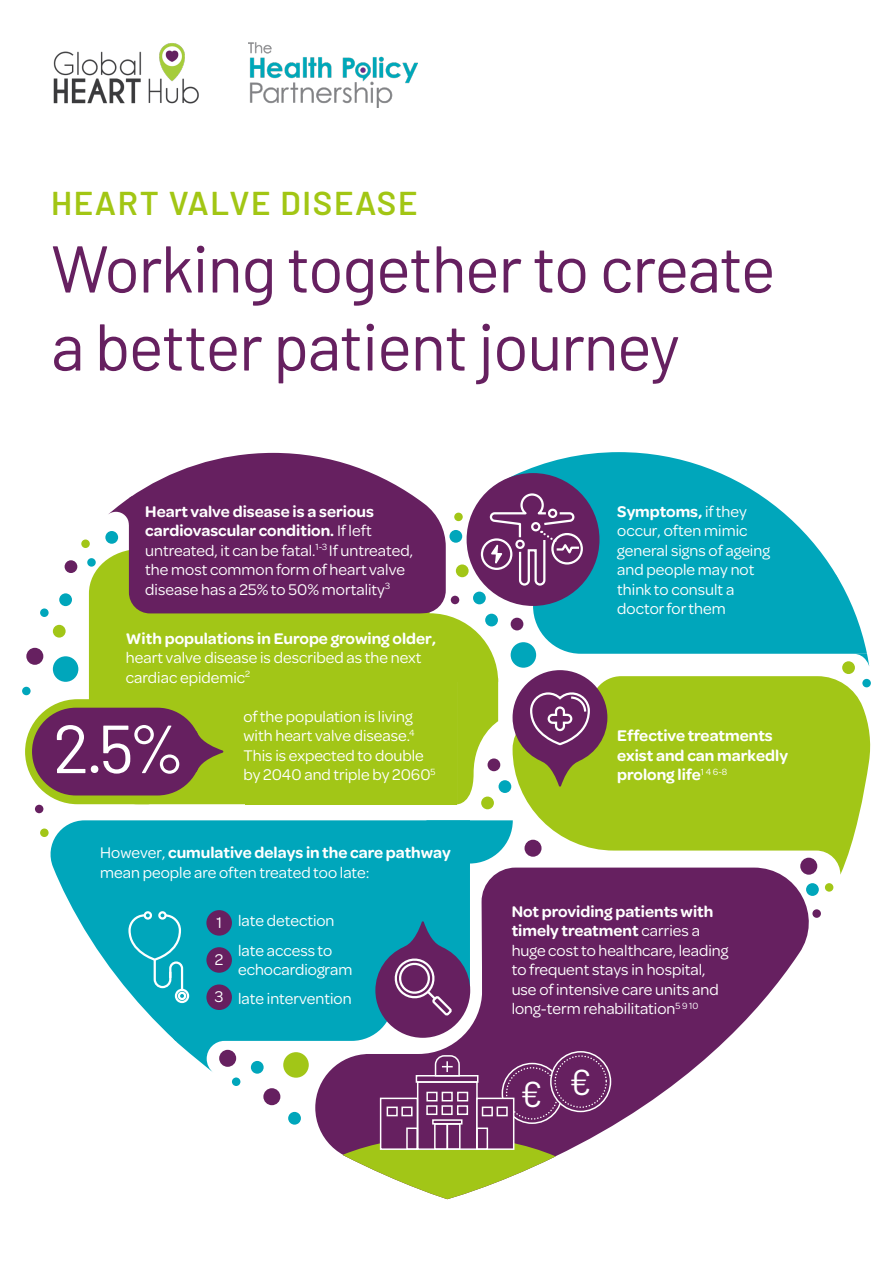
<style>
.page{position:relative;width:893px;height:1263px;background:#fff}
.page>*{position:absolute;margin:0;border:0;box-sizing:border-box;transform-origin:0 0}
.graphic_large_number{font:67.95px "Barlow";color:#fff}
.Purple_Heading{font:66px/78px "Barlow";letter-spacing:-.025em;color:#662060}
.t1{font:36px "Barlow";color:#fff}
.Sub_Heading{font:600 33px "Barlow";letter-spacing:.05em;color:#a2c614}
.graphic_text{font:16.5px/19.5px "Omnes";color:#fff}
.graphic_text-2{font:600 16.5px/19.5px "Omnes";color:#fff}
.s1{font-weight:600}
.s2{font-weight:400}
</style>
<div class="page">
<img style="left:53px;top:43px;width:146px;height:61px">
<svg style="left:520px;top:676px;width:351px;height:199px;background:#b0ce3a"></svg>
<svg style="left:50px;top:820px;width:420px;height:221px;background:#23b2c4"></svg>
<svg style="left:513px;top:453px;width:354px;height:201px;fill:#00a6bb"></svg>
<div style="left:89px;top:549px;width:272px;height:255px;background:#a2c617"></div>
<svg style="left:129px;top:453px;width:317px;height:160px;background:#783a72"></svg>
<svg style="left:108px;top:496px;width:25px;height:29px"></svg>
<svg style="left:426px;top:820px;width:87px;height:43px;background:#1bafc2"></svg>
<svg style="left:361px;top:613px;width:137px;height:191px;background:#aacb2c"></svg>
<svg style="left:25px;top:699px;width:128px;height:105px"></svg>
<svg style="left:481px;top:867px;width:343px;height:289px;fill:#662060"></svg>
<svg style="left:513px;top:670px;width:94px;height:117px;background:#8a6864"></svg>
<div style="left:40px;top:608px;width:9px;height:9px;background:#00a6bb;border-radius:50%"></div>
<div style="left:53px;top:656px;width:25px;height:26px;background:#00a6bb;border-radius:50%"></div>
<div style="left:26px;top:648px;width:17px;height:17px;background:#662060;border-radius:50%"></div>
<div style="left:315px;top:1054px;width:108px;height:107px;background:#662060;border-radius:50%"></div>
<svg style="left:343px;top:1136px;width:213px;height:63px"></svg>
<svg style="left:169px;top:1032px;width:56px;height:40px"></svg>
<div style="left:251px;top:1061px;width:13px;height:13px;background:#00a6bb;border-radius:50%"></div>
<div style="left:283px;top:1052px;width:26px;height:26px;background:#a2c617;border-radius:50%"></div>
<div style="left:219px;top:1050px;width:17px;height:17px;background:#662060;border-radius:50%"></div>
<div style="left:232px;top:1077px;width:8px;height:9px;background:#00a6bb;border-radius:50%"></div>
<div style="left:288px;top:1112px;width:13px;height:13px;background:#00a6bb;border-radius:50%"></div>
<div style="left:263px;top:1088px;width:17px;height:17px;background:#662060;border-radius:50%"></div>
<div style="left:206px;top:910px;width:26px;height:26px;background:#662060;border-radius:50%"></div>
<div style="left:206px;top:947px;width:26px;height:26px;background:#662060;border-radius:50%"></div>
<div style="left:206px;top:984px;width:26px;height:26px;background:#662060;border-radius:50%"></div>
<div style="left:175px;top:989px;width:14px;height:14px;border:2px solid #fff;border-radius:50%"></div>
<div style="left:178px;top:992px;width:8px;height:8px;border:2px solid #fff;border-radius:50%"></div>
<svg style="left:127px;top:913px;width:57px;height:79px;background:#1db0c2"></svg>
<div style="left:144px;top:911px;width:8px;height:9px;border:2px solid #fff;border-radius:50%"></div>
<div style="left:158px;top:911px;width:9px;height:9px;border:2px solid #fff;border-radius:50%"></div>
<div style="left:825px;top:573px;width:13px;height:13px;background:#00a6bb;border-radius:50%"></div>
<div style="left:800px;top:858px;width:17px;height:17px;background:#662060;border-radius:50%"></div>
<div style="left:862px;top:679px;width:9px;height:8px;background:#00a6bb;border-radius:50%"></div>
<div style="left:502px;top:1063px;width:60px;height:60px;background:#662060;border-radius:50%"></div>
<div style="left:502px;top:1063px;width:61px;height:61px;border:2px solid #fff;border-radius:50%"></div>
<div style="left:506px;top:1067px;width:52px;height:53px;border:2px dashed #fff;border-radius:50%"></div>
<div style="left:418px;top:1082px;width:59px;height:67px;background:#662060"></div>
<div style="left:417px;top:1081px;width:61px;height:69px;border:2px solid #fff"></div>
<div style="left:434px;top:1123px;width:14px;height:27px;border:2px solid #fff"></div>
<div style="left:447px;top:1123px;width:14px;height:27px;border:2px solid #fff"></div>
<div style="left:432px;top:1119px;width:30px;height:5px;border:2px solid #fff"></div>
<svg style="left:366px;top:921px;width:146px;height:194px"></svg>
<div style="left:477px;top:1098px;width:37px;height:51px;background:#662060"></div>
<div style="left:476px;top:1097px;width:38px;height:53px;border:2px solid #fff"></div>
<div style="left:476px;top:1127px;width:12px;height:23px;border:2px solid #fff"></div>
<div style="left:482px;top:1106px;width:11px;height:10px;border:2px solid #fff"></div>
<div style="left:497px;top:1106px;width:11px;height:10px;border:2px solid #fff"></div>
<div style="left:381px;top:1098px;width:36px;height:51px;background:#662060"></div>
<div style="left:380px;top:1097px;width:38px;height:53px;border:2px solid #fff"></div>
<div style="left:406px;top:1127px;width:12px;height:23px;border:2px solid #fff"></div>
<div style="left:401px;top:1106px;width:12px;height:10px;border:2px solid #fff"></div>
<div style="left:387px;top:1106px;width:11px;height:10px;border:2px solid #fff"></div>
<div style="left:812px;top:909px;width:9px;height:9px;background:#662060;border-radius:50%"></div>
<div style="left:825px;top:883px;width:8px;height:9px;background:#a2c617;border-radius:50%"></div>
<div style="left:806px;top:883px;width:13px;height:13px;background:#00a6bb;border-radius:50%"></div>
<div style="left:65px;top:560px;width:12px;height:13px;background:#662060;border-radius:50%"></div>
<div style="left:87px;top:558px;width:9px;height:9px;background:#00a6bb;border-radius:50%"></div>
<div style="left:105px;top:531px;width:13px;height:13px;background:#00a6bb;border-radius:50%"></div>
<div style="left:81px;top:539px;width:9px;height:9px;background:#a2c617;border-radius:50%"></div>
<div style="left:40px;top:828px;width:9px;height:9px;background:#a2c617;border-radius:50%"></div>
<div style="left:32px;top:708px;width:169px;height:87px;background:#662060;border-radius:44px"></div>
<svg style="left:192px;top:722px;width:32px;height:59px"></svg>
<div style="left:59px;top:593px;width:13px;height:13px;background:#00a6bb;border-radius:50%"></div>
<div style="left:22px;top:687px;width:9px;height:8px;background:#00a6bb;border-radius:50%"></div>
<div style="left:53px;top:625px;width:13px;height:13px;background:#a2c617;border-radius:50%"></div>
<div style="left:35px;top:805px;width:8px;height:8px;background:#662060;border-radius:50%"></div>
<div style="left:511px;top:642px;width:25px;height:26px;background:#00a6bb;border-radius:50%"></div>
<div style="left:511px;top:618px;width:12px;height:12px;background:#662060;border-radius:50%"></div>
<div style="left:63px;top:833px;width:13px;height:12px;background:#00a6bb;border-radius:50%"></div>
<div style="left:481px;top:796px;width:13px;height:13px;background:#a2c617;border-radius:50%"></div>
<div style="left:499px;top:780px;width:12px;height:13px;background:#00a6bb;border-radius:50%"></div>
<div style="left:524px;top:840px;width:17px;height:17px;background:#662060;border-radius:50%"></div>
<div style="left:488px;top:758px;width:12px;height:13px;background:#662060;border-radius:50%"></div>
<div style="left:842px;top:661px;width:13px;height:13px;background:#a2c617;border-radius:50%"></div>
<svg style="left:551px;top:1052px;width:59px;height:59px"></svg>
<div style="left:550px;top:1051px;width:61px;height:61px;border:2px solid #fff;border-radius:50%"></div>
<div style="left:555px;top:1056px;width:51px;height:51px;background:#662060;border-radius:50%"></div>
<div style="left:554px;top:1055px;width:53px;height:53px;border:2px dashed #fff;border-radius:50%"></div>
<div style="left:449px;top:530px;width:13px;height:13px;background:#00a6bb;border-radius:50%"></div>
<div style="left:473px;top:592px;width:13px;height:12px;background:#00a6bb;border-radius:50%"></div>
<div style="left:485px;top:614px;width:13px;height:12px;background:#00a6bb;border-radius:50%"></div>
<div style="left:456px;top:564px;width:13px;height:13px;background:#a2c617;border-radius:50%"></div>
<div style="left:599px;top:499px;width:8px;height:9px;background:#00a6bb;border-radius:50%"></div>
<div style="left:467px;top:473px;width:132px;height:133px;background:#662060;border-radius:50%"></div>
<div style="left:551px;top:533px;width:32px;height:31px;border:2px solid #fff;border-radius:50%"></div>
<svg style="left:489px;top:476px;width:92px;height:111px"></svg>
<div style="left:481px;top:538px;width:31px;height:32px;border:2px solid #fff;border-radius:50%"></div>
<svg style="left:853px;top:654px;width:16px;height:13px"></svg>
<div style="left:454px;top:513px;width:9px;height:8px;background:#a2c617;border-radius:50%"></div>
<div style="left:451px;top:596px;width:8px;height:8px;background:#662060;border-radius:50%"></div>
<img style="left:249px;top:43px;width:168px;height:65px">
<p class="Sub_Heading" style="left:51px;top:178px;width:368px">HEART VALVE DISEASE</p>
<p class="Purple_Heading" style="left:51px;top:225px;width:726px">Working together to create a better patient journey</p>
<p class="graphic_text" style="left:145px;top:501px;width:269px"><span class="s1">Heart valve disease is a serious cardiovascular condition.</span> If left untreated, it can be fatal.<sup>1-3</sup> If untreated, the most common form of heart valve disease has a 25% to 50% mortality<sup>3</sup></p>
<p class="graphic_text-2" style="left:617px;top:500px;width:131px">Symptoms, <span class="s2">if they</span></p>
<p class="graphic_text" style="left:617px;top:520px;width:154px">occur, often mimic general signs of ageing and people may not think to consult a doctor for them</p>
<p class="graphic_text" style="left:126px;top:627px;width:312px"><span class="s1">With populations in Europe growing older, </span>heart valve disease is described as the next cardiac epidemic<sup>2</sup></p>
<p class="graphic_text" style="left:243px;top:705px;width:194px">of the population is living with heart valve disease.<sup>4<br></sup>This is expected to double by 2040 and triple by 2060<sup>5</sup></p>
<p class="graphic_large_number" style="left:53px;top:699px;width:134px">2.5%</p>
<p class="graphic_text" style="left:100px;top:842px;width:352px">However, <span class="s1">cumulative delays in the care pathway </span>mean people are often treated too late:</p>
<p class="graphic_text" style="left:216px;top:911px;width:7px">1</p>
<p class="graphic_text" style="left:215px;top:948px;width:10px">2</p>
<p class="graphic_text" style="left:215px;top:986px;width:10px">3</p>
<p class="graphic_text" style="left:238px;top:910px;width:98px">late detection</p>
<p class="graphic_text" style="left:238px;top:939px;width:116px">late access to echocardiogram</p>
<p class="graphic_text" style="left:238px;top:988px;width:115px">late intervention</p>
<p class="graphic_text-2" style="left:617px;top:725px;width:172px">Effective treatments exist and can markedly prolong life<sup>1</sup> <sup>4</sup> <sup>6-8</sup></p>
<p class="graphic_text" style="left:512px;top:900px;width:218px"><span class="s1">Not providing patients with timely treatment</span> carries a huge cost to healthcare, leading to frequent stays in hospital, use of intensive care units and long-term rehabilitation<sup>5</sup> <sup>9</sup> <sup>10</sup></p>
<h3 class="t1" style="left:520px;top:1071px;width:24px">€</h3>
<h3 class="t1" style="left:569px;top:1060px;width:24px">€</h3>
</div>
